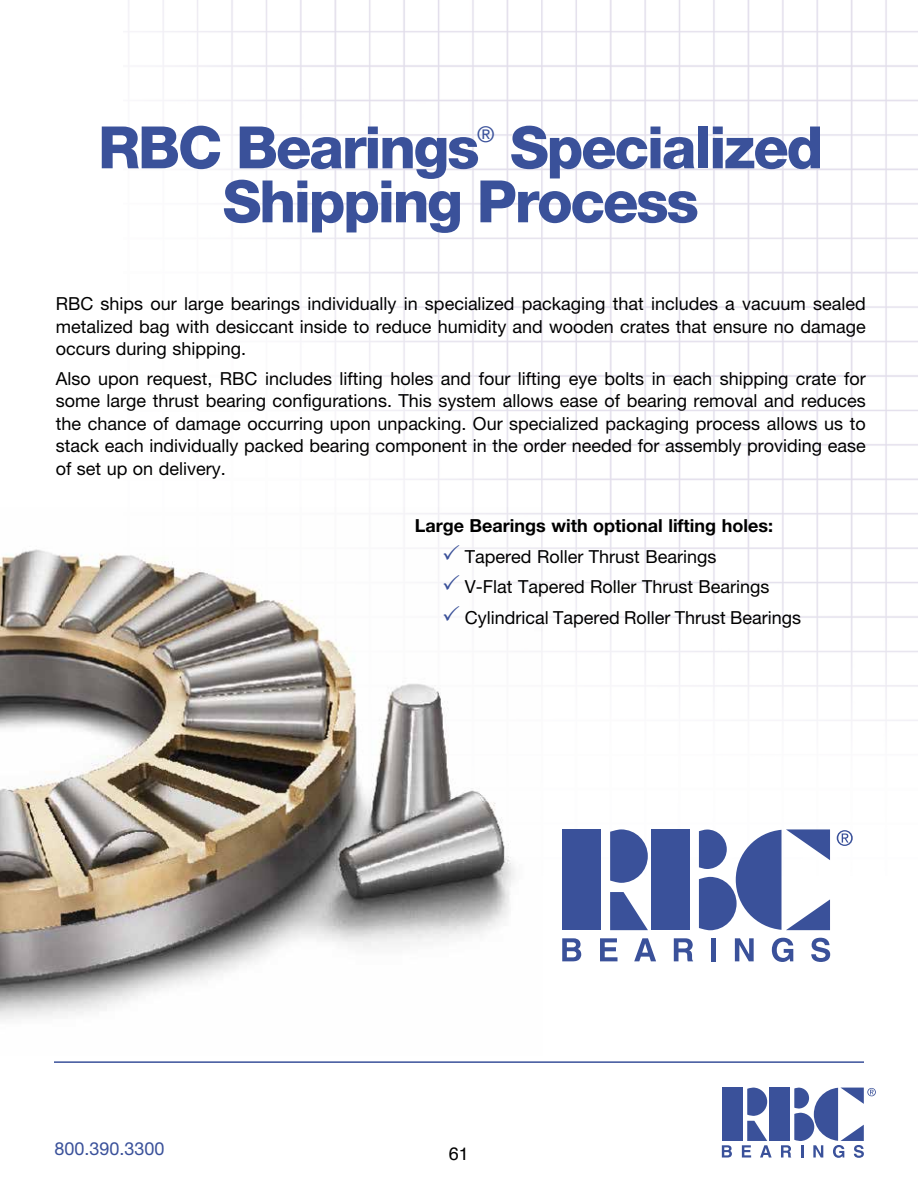
<style>
.page{position:relative;width:918px;height:1188px;background:#fff}
.page>*{position:absolute;margin:0;border:0;box-sizing:border-box;transform-origin:0 0}
.t1{font:800 58.5px/54px "Helvetica Neue";letter-spacing:-.04em;color:#3a519a}
.t2{font:21.75px "Helvetica Neue";color:#3a519a}
.t3{font:18px/22.5px "Helvetica Neue";color:#000;text-align:justify}
.t4{font:700 18px "Helvetica Neue";color:#000}
.t5{font:18px "Helvetica Neue";color:#3a519a}
.t6{font:18px "Helvetica";color:#000}
</style>
<div class="page">
<img style="left:127px;top:0;width:791px;height:867px">
<hr style="left:54px;top:1061px;width:810px;height:2px;background:#3a519a">
<div style="left:722px;top:1088px;width:20px;height:53px;background:#3a519a"></div>
<div style="left:769px;top:1088px;width:20px;height:53px;background:#3a519a"></div>
<svg style="left:722px;top:1145px;width:10px;height:13px"></svg>
<svg style="left:742px;top:1088px;width:30px;height:70px"></svg>
<svg style="left:781px;top:1088px;width:95px;height:70px"></svg>
<div style="left:562px;top:829px;width:39px;height:101px;background:#3a519a"></div>
<div style="left:651px;top:829px;width:39px;height:101px;background:#3a519a"></div>
<svg style="left:610px;top:892px;width:38px;height:38px"></svg>
<svg style="left:610px;top:829px;width:38px;height:54px"></svg>
<svg style="left:699px;top:829px;width:131px;height:101px"></svg>
<svg style="left:562px;top:938px;width:19px;height:23px"></svg>
<svg style="left:600px;top:938px;width:18px;height:23px"></svg>
<svg style="left:634px;top:938px;width:22px;height:23px"></svg>
<svg style="left:674px;top:938px;width:19px;height:23px"></svg>
<div style="left:711px;top:938px;width:5px;height:23px;background:#3a519a"></div>
<svg style="left:735px;top:938px;width:19px;height:23px"></svg>
<svg style="left:772px;top:938px;width:21px;height:24px"></svg>
<svg style="left:811px;top:938px;width:19px;height:24px"></svg>
<svg style="left:837px;top:830px;width:16px;height:16px"></svg>
<img style="left:0;top:507px;width:543px;height:513px">
<svg style="left:443px;top:544px;width:16px;height:16px"></svg>
<svg style="left:443px;top:575px;width:16px;height:15px"></svg>
<svg style="left:443px;top:606px;width:16px;height:15px"></svg>
<h1 class="t1" style="left:98px;top:120px;width:383px">RBC Bearings</h1>
<p class="t2" style="left:477px;top:122px;width:19px">®</p>
<h1 class="t1" style="left:223px;top:120px;width:602px;text-indent:287px">Specialized<br>Shipping Process</h1>
<p class="t3" style="left:56px;top:292px;width:812px">RBC ships our large bearings individually in specialized packaging that includes a vacuum sealed metalized bag with desiccant inside to reduce humidity and wooden crates that ensure no damage occurs during shipping.</p>
<p class="t3" style="left:56px;top:367px;width:812px">Also upon request, RBC includes lifting holes and four lifting eye bolts in each shipping crate for some large thrust bearing configurations. This system allows ease of bearing removal and reduces the chance of damage occurring upon unpacking. Our specialized packaging process allows us to stack each individually packed bearing component in the order needed for assembly providing ease of set up on delivery.</p>
<p class="t4" style="left:415px;top:514px;width:360px">Large Bearings with optional lifting holes:</p>
<p class="t3" style="left:465px;top:541px;width:338px;line-height:30.8px;text-align:left">Tapered Roller Thrust Bearings<br>V-Flat Tapered Roller Thrust Bearings<br>Cylindrical Tapered Roller Thrust Bearings</p>
<p class="t5" style="left:54px;top:1138px;width:112px">800.390.3300</p>
<p class="t6" style="left:449px;top:1139px;width:22px">61</p>
</div>
